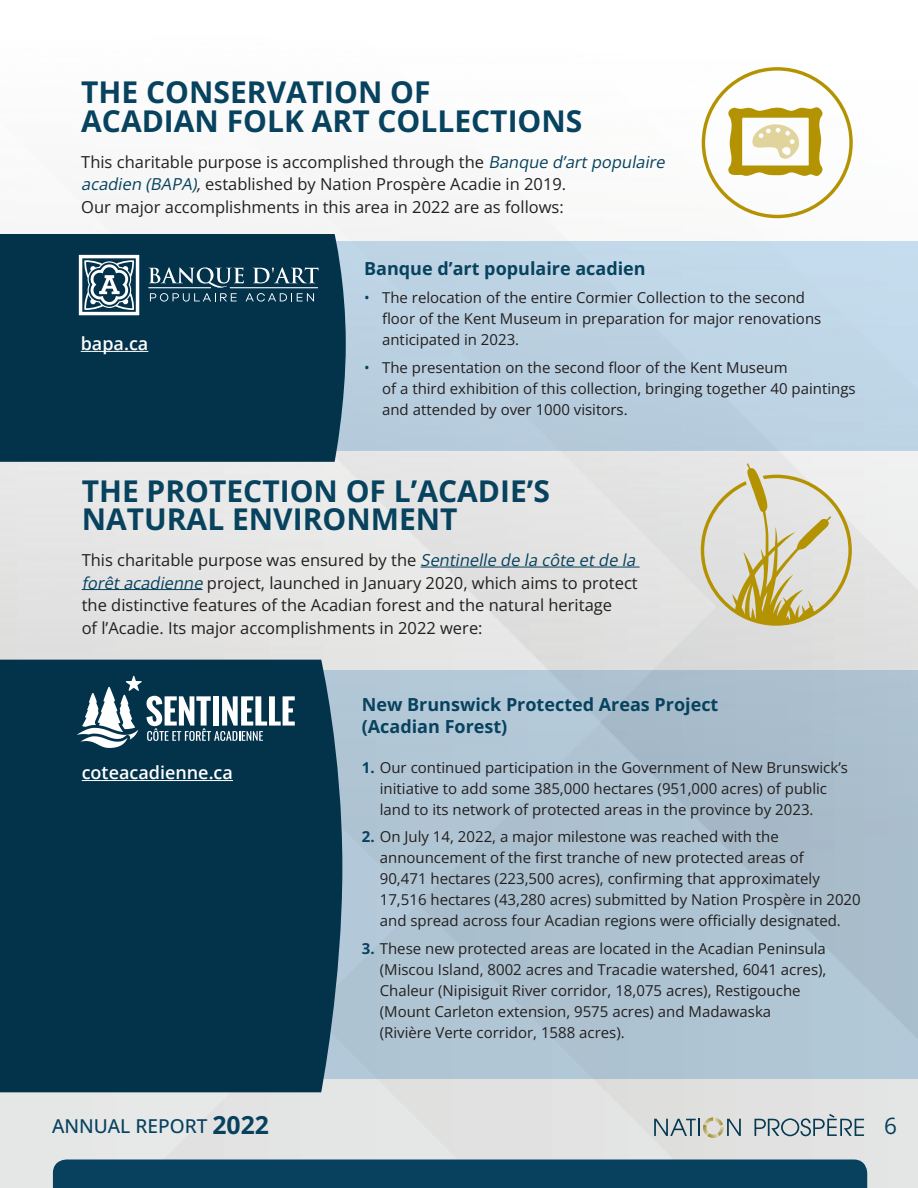
<style>
.page{position:relative;width:918px;height:1188px;background:#fff}
.page>*{position:absolute;margin:0;border:0;box-sizing:border-box;transform-origin:0 0}
.t1{font:700 30px/28.5px "Open Sans";color:#07425e}
.t2{font:22.5px "Open Sans";color:#07415e}
.t3{font:500 19.2px "Open Sans";color:#07415e}
.t4{font:700 18px/22.5px "Open Sans";color:#07425e}
.t5{font:600 18px "Open Sans";color:#fff}
.t6{font:16.5px/22.5px "Open Sans";color:#231f20}
.t7{font:15px/21px "Open Sans";color:#231f20}
.s1{font-style:italic;color:#07425e}
.s2{font-style:italic}
.s3{color:#07425e}
.s4{font-weight:700;color:#07425e}
.s5{font-weight:700;font-size:24.75px}
</style>
<div class="page">
<img style="left:0;top:67px;width:918px;height:1121px">
<svg style="left:755px;top:1114px;width:109px;height:22px;background:#adbabf"></svg>
<svg style="left:654px;top:1117px;width:87px;height:21px;background:#b4bcba"></svg>
<div style="left:53px;top:1160px;width:814px;height:28px;background:#07415e"></div>
<div style="left:0;top:670px;width:918px;height:409px;background:#aec3d2"></div>
<div style="left:0;top:660px;width:342px;height:432px;background:#03324b"></div>
<div style="left:0;top:242px;width:918px;height:209px;background:#bdd3e4"></div>
<div style="left:0;top:234px;width:346px;height:228px;background:#03324b"></div>
<hr style="left:421px;top:567px;width:219px;height:1px;background:#07425e">
<hr style="left:82px;top:589px;width:121px;height:1px;background:#07425e">
<svg style="left:149px;top:267px;width:170px;height:35px;background:#345a6e"></svg>
<hr style="left:148px;top:287px;width:63px;height:1px;background:#fff">
<hr style="left:230px;top:287px;width:88px;height:1px;background:#fff">
<svg style="left:79px;top:255px;width:60px;height:60px;background:#7b93a0"></svg>
<svg style="left:77px;top:676px;width:218px;height:72px;background:#4e6f81"></svg>
<div style="left:702px;top:67px;width:151px;height:151px;border:3px solid #b49303;border-radius:50%"></div>
<svg style="left:728px;top:107px;width:95px;height:69px"></svg>
<svg style="left:701px;top:463px;width:151px;height:163px;background:#dad3b8"></svg>
<hr style="left:81px;top:351px;width:67px;height:1px;background:#fff">
<hr style="left:82px;top:780px;width:151px;height:1px;background:#fff">
<h1 class="t1" style="left:81px;top:77px;width:503px">TH E CONSERVATION OF<br>ACADIAN FOLK ART COLLECTIONS</h1>
<p class="t6" style="left:81px;top:150px;width:589px">This charitable purpose is accomplished through the <span class="s1">Banque d’artpopulaire acadien (BAPA)</span><span class="s2">,</span>established by Nation Prospère Acadie in 2019.<br>Our major accomplishments in this area in 2022 are as follows:</p>
<p class="t5" style="left:81px;top:331px;width:69px">bapa.ca</p>
<p class="t4" style="left:364px;top:257px;width:283px">BANQUE D’ART POPULAIRE ACADIEN</p>
<p class="t7" style="left:382px;top:286px;width:441px;text-indent:-18px"><span class="s3">•</span> The relocation of the entire Cormier Collection to the second floor of the Kent Museum in preparation for major renovations anticipated in 2023.</p>
<p class="t7" style="left:382px;top:356px;width:475px;text-indent:-18px"><span class="s3">•</span> The presentation on the second floor of the Kent Museum<br>of a third exhibition of this collection, bringing together 40 paintings and attended by over 1000 visitors.</p>
<h1 class="t1" style="left:82px;top:476px;width:470px">TH E PROTECTIO N OF L’ACADIE’S<br>NATURAL ENVIRO NMENT</h1>
<p class="t6" style="left:82px;top:549px;width:559px">This charitable purpose was ensured by the <span class="s1">Sentinelle de la côte etde la forêtacadienne</span> project, launched in January 2020, which aims to protect the distinctive features of the Acadian forest and the natural heritage<br>of l’Acadie. Its major accomplishments in 2022 were:</p>
<p class="t5" style="left:82px;top:760px;width:153px">coteacadienne.ca</p>
<p class="t4" style="left:362px;top:693px;width:358px">N EW BRUNSWICK PROTECTED AREAS PROJECT (ACADIAN FOREST)</p>
<p class="t7" style="left:380px;top:756px;width:470px;text-indent:-18px"><span class="s4">1.</span> Our continued participation in the Government of New Brunswick’s initiative to add some 385,000 hectares (951,000 acres) of public land to its network of protected areas in the province by 2023.</p>
<p class="t7" style="left:380px;top:826px;width:482px;text-indent:-18px"><span class="s4">2.</span> On July 14, 2022, a major milestone was reached with the announcement of the first tranche of new protected areas of<br>90,471 hectares (223,500 acres), confirming that approximately 17,516 hectares (43,280 acres) submitted by Nation Prospère in 2020 and spread across four Acadian regions were officially designated.</p>
<p class="t7" style="left:380px;top:938px;width:448px;text-indent:-18px"><span class="s4">3.</span> These new protected areas are located in the Acadian Peninsula (Miscou Island, 8002 acres and Tracadie watershed, 6041 acres), Chaleur (Nipisiguit River corridor, 18,075 acres), Restigouche (Mount Carleton extension, 9575 acres) and Madawaska (Rivière Verte corridor, 1588 acres).</p>
<p class="t3" style="left:52px;top:1112px;width:218px">ANNUAL REPORT <span class="s5">2022</span></p>
<h2 class="t2" style="left:884px;top:1111px;width:14px">6</h2>
</div>
